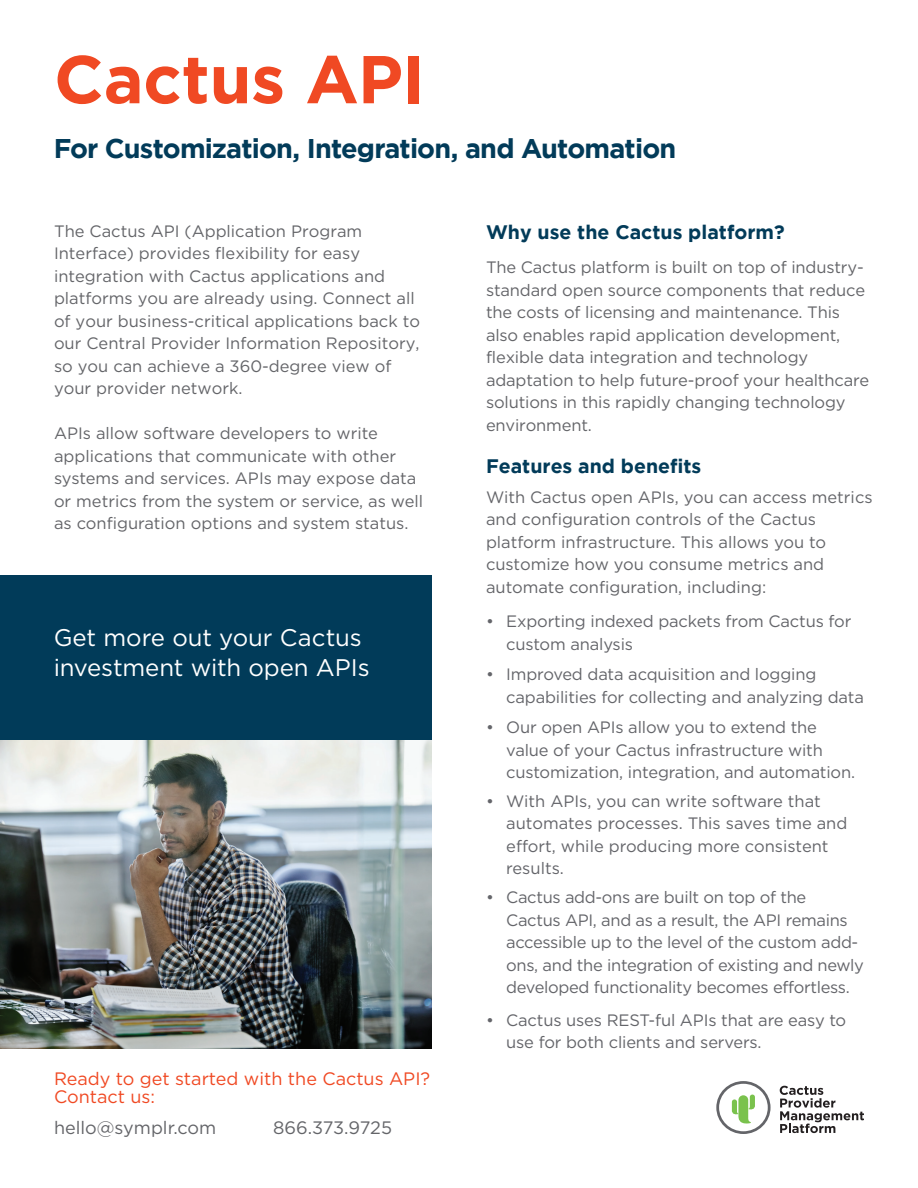
<style>
.page{position:relative;width:918px;height:1188px;background:#fff}
.page>*{position:absolute;margin:0;border:0;box-sizing:border-box;transform-origin:0 0}
.t1{font:700 67.5px "Gotham";letter-spacing:-.005em;color:#f04923}
.t2{font:700 27px "Gotham";letter-spacing:-.03em;color:#023b59}
.t3{font:24px/30px "Gotham";letter-spacing:-.005em;color:#fff}
.t4{font:700 19.5px "Gotham";color:#023b59}
.t5{font:18px/18px "Gotham";color:#f04923}
.t6{font:18px "Gotham";color:#646569}
.t7{font:16.5px/22.5px "Gotham";color:#646569}
.t8{font:16.5px/22.5px "Gotham";letter-spacing:-.01em;color:#64656a}
</style>
<div class="page">
<svg style="left:780px;top:1086px;width:84px;height:47px"></svg>
<svg style="left:716px;top:1081px;width:55px;height:53px"></svg>
<div style="left:0;top:575px;width:431px;height:165px;background:#013b59"></div>
<img style="left:0;top:741px;width:432px;height:307px">
<h1 class="t1" style="left:54px;top:40px;width:373px">Cactus API</h1>
<h2 class="t2" style="left:54px;top:133px;width:624px">For Customization, Integration, and Automation</h2>
<p class="t7" style="left:54px;top:219px;width:368px">The Cactus API (Application Program Interface) provides flexibility for easy integration with Cactus applications and platforms you are already using. Connect all of your business-critical applications back to our Central Provider Information Repository, so you can achieve a 360-degree view of your provider network.</p>
<p class="t7" style="left:54px;top:422px;width:371px">APIs allow software developers to write applications that communicate with other systems and services. APIs may expose data or metrics from the system or service, as well as configuration options and system status.</p>
<h3 class="t3" style="left:54px;top:622px;width:317px">Get more out your Cactus investment with open APIs</h3>
<p class="t5" style="left:54px;top:1070px;width:378px">Ready to get started with the Cactus API?<br>Contact us:</p>
<p class="t6" style="left:54px;top:1118px;width:164px">hello@symplr.com</p>
<p class="t6" style="left:273px;top:1118px;width:120px">866.373.9725</p>
<p class="t4" style="left:486px;top:221px;width:300px">Why use the Cactus platform?</p>
<p class="t7" style="left:486px;top:256px;width:385px">The Cactus platform is built on top of industry&shy;standard open source components that reduce the costs of licensing and maintenance. This also enables rapid application development, flexible data integration and technology adaptation to help future-proof your healthcare solutions in this rapidly changing technology environment.</p>
<p class="t4" style="left:486px;top:455px;width:217px">Features and benefits</p>
<p class="t7" style="left:486px;top:485px;width:388px">With Cactus open APIs, you can access metrics and configuration controls of the Cactus platform infrastructure. This allows you to customize how you consume metrics and automate configuration, including:</p>
<p class="t8" style="left:506px;top:610px;width:347px;text-indent:-20px">• Exporting indexed packets from Cactus for custom analysis</p>
<p class="t8" style="left:506px;top:663px;width:359px;text-indent:-20px">• Improved data acquisition and logging capabilities for collecting and analyzing data</p>
<p class="t8" style="left:506px;top:716px;width:350px;text-indent:-20px">• Our open APIs allow you to extend the value of your Cactus infrastructure with customization, integration, and automation.</p>
<p class="t8" style="left:506px;top:789px;width:343px;text-indent:-20px">• With APIs, you can write software that automates processes. This saves time and effort, while producing more consistent results.</p>
<p class="t8" style="left:506px;top:886px;width:359px;text-indent:-20px">• Cactus add-ons are built on top of the Cactus API, and as a result, the API remains accessible up to the level of the custom add&shy;ons, and the integration of existing and newly developed functionality becomes effortless.</p>
<p class="t8" style="left:506px;top:1008px;width:342px;text-indent:-20px">• Cactus uses REST-ful APIs that are easy to use for both clients and servers.</p>
</div>
